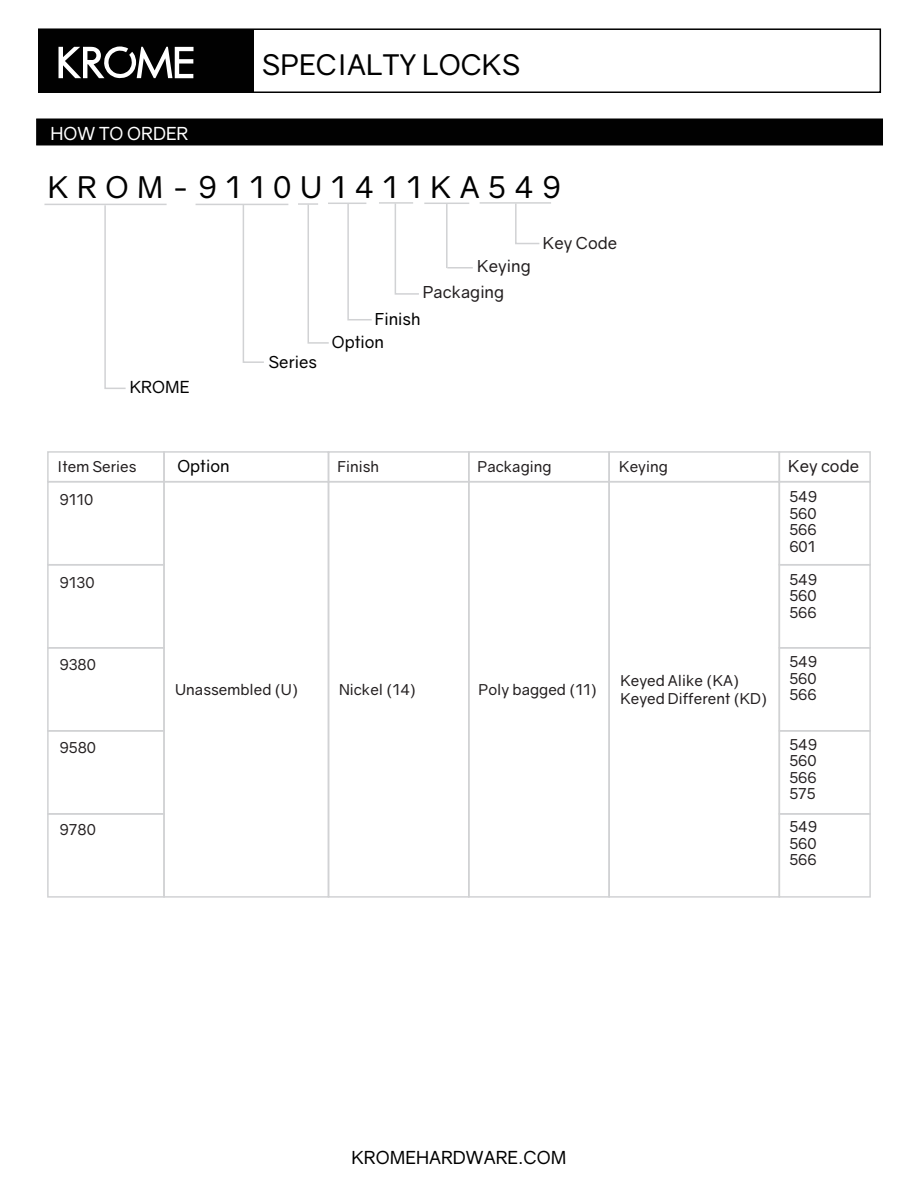
<style>
.page{position:relative;width:918px;height:1188px;background:#fff}
.page>*{position:absolute;margin:0;border:0;box-sizing:border-box;transform-origin:0 0}
.t1{font:30px "Gravity";letter-spacing:.285em;color:#010101}
.t2{font:28.5px "Gravity";color:#010101}
.t3{font:18px "Gravity";color:#010101}
.t4{font:18px "Gravity";color:#fff}
.t5{font:16.65px "Gravity";color:#010101}
.t6{font:16.5px "Gravity";color:#231f20}
.t7{font:16.5px "Gravity";color:#010101}
.t8{font:15px/16.5px "Gravity";color:#231f20;text-align:justify}
</style>
<div class="page">
<div style="left:38px;top:28px;width:843px;height:65px;border:2px solid #010101"></div>
<div style="left:38px;top:29px;width:216px;height:63px;background:#010101"></div>
<svg style="left:59px;top:46px;width:135px;height:32px"></svg>
<div style="left:37px;top:119px;width:846px;height:26px;background:#010101"></div>
<hr style="left:44px;top:204px;width:123px;height:1px;background:#d1d2d4">
<hr style="left:196px;top:204px;width:92px;height:1px;background:#d1d2d4">
<hr style="left:379px;top:202px;width:34px;height:2px;background:#d1d2d4">
<svg style="left:104px;top:205px;width:22px;height:184px"></svg>
<svg style="left:242px;top:203px;width:23px;height:160px"></svg>
<svg style="left:394px;top:203px;width:25px;height:92px"></svg>
<hr style="left:424px;top:203px;width:45px;height:1px;background:#d1d2d4">
<hr style="left:446px;top:204px;width:2px;height:64px;background:#d1d2d4">
<hr style="left:447px;top:267px;width:26px;height:2px;background:#d1d2d4">
<hr style="left:480px;top:202px;width:71px;height:2px;background:#d1d2d4">
<svg style="left:514px;top:203px;width:27px;height:42px"></svg>
<hr style="left:328px;top:203px;width:38px;height:1px;background:#d1d2d4">
<svg style="left:347px;top:202px;width:25px;height:119px"></svg>
<hr style="left:298px;top:203px;width:20px;height:2px;background:#d1d2d4">
<svg style="left:307px;top:203px;width:22px;height:141px"></svg>
<div style="left:47px;top:451px;width:118px;height:31px;border:2px solid #d1d2d4"></div>
<div style="left:163px;top:451px;width:166px;height:31px;border:2px solid #d1d2d4"></div>
<div style="left:328px;top:451px;width:142px;height:31px;border:2px solid #d1d2d4"></div>
<div style="left:468px;top:451px;width:142px;height:31px;border:2px solid #d1d2d4"></div>
<div style="left:608px;top:451px;width:172px;height:31px;border:2px solid #d1d2d4"></div>
<div style="left:779px;top:451px;width:92px;height:31px;border:2px solid #d1d2d4"></div>
<div style="left:47px;top:481px;width:118px;height:84px;border:2px solid #d1d2d4"></div>
<div style="left:163px;top:481px;width:166px;height:417px;border:2px solid #d1d2d4"></div>
<div style="left:328px;top:481px;width:142px;height:417px;border:2px solid #d1d2d4"></div>
<div style="left:468px;top:481px;width:142px;height:417px;border:2px solid #d1d2d4"></div>
<div style="left:608px;top:481px;width:172px;height:417px;border:2px solid #d1d2d4"></div>
<div style="left:779px;top:481px;width:92px;height:84px;border:2px solid #d1d2d4"></div>
<div style="left:47px;top:564px;width:118px;height:85px;border:2px solid #d1d2d4"></div>
<div style="left:779px;top:564px;width:92px;height:85px;border:2px solid #d1d2d4"></div>
<div style="left:47px;top:647px;width:118px;height:85px;border:2px solid #d1d2d4"></div>
<div style="left:779px;top:647px;width:92px;height:85px;border:2px solid #d1d2d4"></div>
<div style="left:47px;top:730px;width:118px;height:85px;border:2px solid #d1d2d4"></div>
<div style="left:779px;top:730px;width:92px;height:85px;border:2px solid #d1d2d4"></div>
<div style="left:47px;top:813px;width:118px;height:85px;border:2px solid #d1d2d4"></div>
<div style="left:779px;top:813px;width:92px;height:85px;border:2px solid #d1d2d4"></div>
<h2 class="t2" style="left:262px;top:47px;width:260px">SPECIALTY LOCKS</h2>
<p class="t4" style="left:51px;top:122px;width:139px">HOW TO ORDER</p>
<h1 class="t1" style="left:48px;top:169px;width:515px">KROM-9110U1411KA549</h1>
<p class="t5" style="left:130px;top:377px;width:61px">KROME</p>
<p class="t7" style="left:268px;top:352px;width:50px">Series</p>
<p class="t6" style="left:477px;top:256px;width:55px">Keying</p>
<p class="t6" style="left:423px;top:282px;width:83px">Packaging</p>
<p class="t7" style="left:375px;top:309px;width:48px">Finish</p>
<p class="t7" style="left:332px;top:332px;width:54px">Option</p>
<p class="t6" style="left:543px;top:233px;width:76px">Key Code</p>
<p class="t7" style="left:177px;top:456px;width:54px">Option</p>
<p class="t6" style="left:788px;top:456px;width:72px">Key code</p>
<p class="t8" style="left:57px;top:458px;width:81px">Item Series</p>
<p class="t8" style="left:337px;top:458px;width:43px">Finish</p>
<p class="t8" style="left:478px;top:458px;width:76px">Packaging</p>
<p class="t8" style="left:619px;top:458px;width:50px">Keying</p>
<p class="t8" style="left:59px;top:491px;width:36px">9110</p>
<p class="t8" style="left:59px;top:574px;width:37px">9130</p>
<p class="t8" style="left:59px;top:656px;width:38px">9380</p>
<p class="t8" style="left:59px;top:739px;width:38px">9580</p>
<p class="t8" style="left:59px;top:821px;width:38px">9780</p>
<p class="t8" style="left:175px;top:681px;width:125px">Unassembled (U)</p>
<p class="t8" style="left:339px;top:681px;width:79px">Nickel (14)</p>
<p class="t8" style="left:479px;top:681px;width:120px">Poly bagged (11)</p>
<p class="t8" style="left:620px;top:672px;width:149px;line-height:18px">Keyed Alike (KA)<br>Keyed Different (KD)</p>
<p class="t8" style="left:789px;top:489px;width:29px">549<br>560<br>566<br>601</p>
<p class="t8" style="left:789px;top:571px;width:29px">549<br>560<br>566</p>
<p class="t8" style="left:789px;top:654px;width:29px">549<br>560<br>566</p>
<p class="t8" style="left:789px;top:736px;width:29px">549<br>560<br>566<br>575</p>
<p class="t8" style="left:789px;top:819px;width:29px">549<br>560<br>566</p>
<p class="t3" style="left:351px;top:1147px;width:217px">KROMEHARDWARE.COM</p>
</div>
